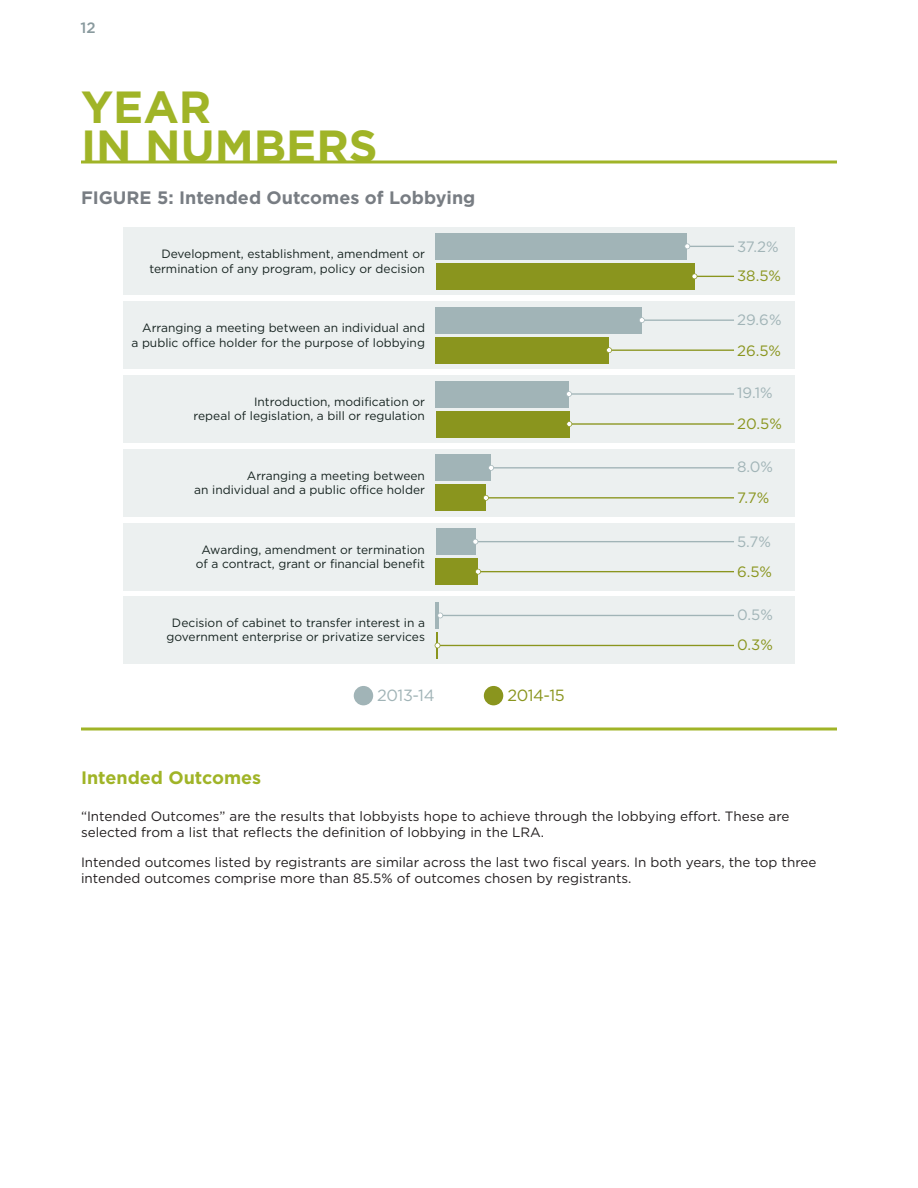
<style>
.page{position:relative;width:918px;height:1188px;background:#fff}
.page>*{position:absolute;margin:0;border:0;box-sizing:border-box;transform-origin:0 0}
.main_headline{font:700 45px/39px "Gotham";color:#a0b427}
.t1{font:700 18px "Gotham";color:#787d83}
.t2{font:700 18px "Gotham";color:#a0b427}
.t3{font:16.2px "Gotham";letter-spacing:-.025em;color:#a1b4b7}
.t4{font:16.2px "Gotham";letter-spacing:-.025em;color:#8a951e}
.t5{font:15px "Gotham";color:#8a951e}
.t6{font:15px "Gotham";color:#a1b4b7}
.t7{font:500 15px "Gotham";color:#899a9e}
.body_text{font:13.5px/16.2px "Gotham";color:#231f20}
.t8{font:12px/14.4px "Gotham";color:#162320;text-align:right}
</style>
<div class="page">
<hr style="left:81px;top:728px;width:756px;height:2px;background:#a0b427">
<svg style="left:81px;top:160px;width:756px;height:4px;background:#b7c65c"></svg>
<div style="left:123px;top:375px;width:672px;height:68px;background:#ecf0f0"></div>
<div style="left:436px;top:411px;width:133px;height:27px;background:#8a951e"></div>
<div style="left:436px;top:381px;width:133px;height:27px;background:#a1b4b7"></div>
<hr style="left:569px;top:393px;width:164px;height:2px;background:#a1b4b7">
<svg style="left:566px;top:391px;width:6px;height:6px"></svg>
<hr style="left:569px;top:423px;width:164px;height:2px;background:#8a951e">
<svg style="left:566px;top:421px;width:6px;height:6px"></svg>
<div style="left:123px;top:301px;width:672px;height:68px;background:#ecf0f0"></div>
<div style="left:436px;top:337px;width:173px;height:27px;background:#8a951e"></div>
<div style="left:436px;top:307px;width:206px;height:27px;background:#a1b4b7"></div>
<hr style="left:609px;top:350px;width:124px;height:1px;background:#8a951e">
<svg style="left:606px;top:347px;width:6px;height:6px"></svg>
<hr style="left:642px;top:320px;width:91px;height:1px;background:#a1b4b7">
<svg style="left:639px;top:317px;width:6px;height:6px"></svg>
<div style="left:123px;top:597px;width:672px;height:67px;background:#ecf0f0"></div>
<hr style="left:436px;top:632px;width:2px;height:27px;background:#8a951e">
<hr style="left:436px;top:602px;width:3px;height:27px;background:#a1b4b7">
<hr style="left:440px;top:615px;width:293px;height:1px;background:#a1b4b7">
<svg style="left:438px;top:613px;width:5px;height:5px"></svg>
<hr style="left:438px;top:645px;width:295px;height:1px;background:#8a951e">
<svg style="left:435px;top:643px;width:5px;height:5px"></svg>
<div style="left:123px;top:228px;width:672px;height:67px;background:#ecf0f0"></div>
<div style="left:436px;top:263px;width:259px;height:27px;background:#8a951e"></div>
<div style="left:436px;top:233px;width:251px;height:27px;background:#a1b4b7"></div>
<hr style="left:687px;top:246px;width:46px;height:1px;background:#a1b4b7">
<svg style="left:685px;top:243px;width:5px;height:6px"></svg>
<hr style="left:695px;top:276px;width:38px;height:1px;background:#8a951e">
<svg style="left:692px;top:273px;width:5px;height:6px"></svg>
<div style="left:123px;top:449px;width:672px;height:68px;background:#ecf0f0"></div>
<div style="left:436px;top:484px;width:50px;height:27px;background:#8a951e"></div>
<div style="left:436px;top:454px;width:55px;height:27px;background:#a1b4b7"></div>
<hr style="left:491px;top:467px;width:242px;height:2px;background:#a1b4b7">
<svg style="left:488px;top:465px;width:6px;height:6px"></svg>
<hr style="left:486px;top:497px;width:247px;height:2px;background:#8a951e">
<svg style="left:483px;top:495px;width:6px;height:6px"></svg>
<div style="left:354px;top:686px;width:19px;height:19px;background:#a1b4b7;border-radius:50%"></div>
<div style="left:484px;top:686px;width:19px;height:19px;background:#8a951e;border-radius:50%"></div>
<div style="left:123px;top:523px;width:672px;height:67px;background:#ecf0f0"></div>
<div style="left:436px;top:558px;width:42px;height:27px;background:#8a951e"></div>
<div style="left:436px;top:528px;width:39px;height:27px;background:#a1b4b7"></div>
<hr style="left:475px;top:541px;width:258px;height:1px;background:#a1b4b7">
<svg style="left:473px;top:539px;width:5px;height:6px"></svg>
<hr style="left:478px;top:571px;width:255px;height:1px;background:#8a951e">
<svg style="left:475px;top:569px;width:6px;height:6px"></svg>
<p class="t7" style="left:81px;top:20px;width:17px">12</p>
<p class="main_headline" style="left:81px;top:86px;width:298px">YEAR<br>IN NUMBERS</p>
<p class="t1" style="left:81px;top:187px;width:396px">FIGURE 5: Intended Outcomes of Lobbying</p>
<p class="t8" style="left:149px;top:247px;width:277px">Development, establishment, amendment or termination of any program, policy or decision</p>
<p class="t8" style="left:131px;top:320px;width:295px">Arranging a meeting between an individual and<br>a public office holder for the purpose of lobbying</p>
<p class="t8" style="left:194px;top:394px;width:233px">Introduction, modification or<br>repeal of legislation, a bill or regulation</p>
<p class="t8" style="left:194px;top:468px;width:232px">Arranging a meeting between<br>an individual and a public office holder</p>
<p class="t8" style="left:196px;top:542px;width:231px;text-align:center">Awarding, amendment or termination of a contract, grant or financial benefit</p>
<p class="t8" style="left:167px;top:615px;width:260px;text-align:center">Decision of cabinet to transfer interest in a government enterprise or privatize services</p>
<p class="t3" style="left:377px;top:687px;width:59px">2013-14</p>
<p class="t4" style="left:507px;top:687px;width:59px">2014-15</p>
<p class="t6" style="left:737px;top:238px;width:43px">37.2%</p>
<p class="t5" style="left:737px;top:267px;width:46px">38.5%</p>
<p class="t6" style="left:737px;top:312px;width:46px">29.6%</p>
<p class="t5" style="left:737px;top:342px;width:46px">26.5%</p>
<p class="t6" style="left:737px;top:385px;width:37px">19.1%</p>
<p class="t5" style="left:737px;top:415px;width:46px">20.5%</p>
<p class="t6" style="left:737px;top:459px;width:38px">8.0%</p>
<p class="t5" style="left:737px;top:489px;width:34px">7.7%</p>
<p class="t6" style="left:737px;top:533px;width:36px">5.7%</p>
<p class="t5" style="left:737px;top:563px;width:37px">6.5%</p>
<p class="t6" style="left:737px;top:607px;width:37px">0.5%</p>
<p class="t5" style="left:737px;top:636px;width:37px">0.3%</p>
<p class="t2" style="left:81px;top:768px;width:182px">Intended Outcomes</p>
<p class="body_text" style="left:81px;top:808px;width:710px">“Intended Outcomes” are the results that lobbyists hope to achieve through the lobbying effort. These are selected from a list that reflects the definition of lobbying in the LRA.</p>
<p class="body_text" style="left:81px;top:854px;width:737px">Intended outcomes listed by registrants are similar across the last two fiscal years. In both years, the top three intended outcomes comprise more than 85.5% of outcomes chosen by registrants.</p>
</div>
